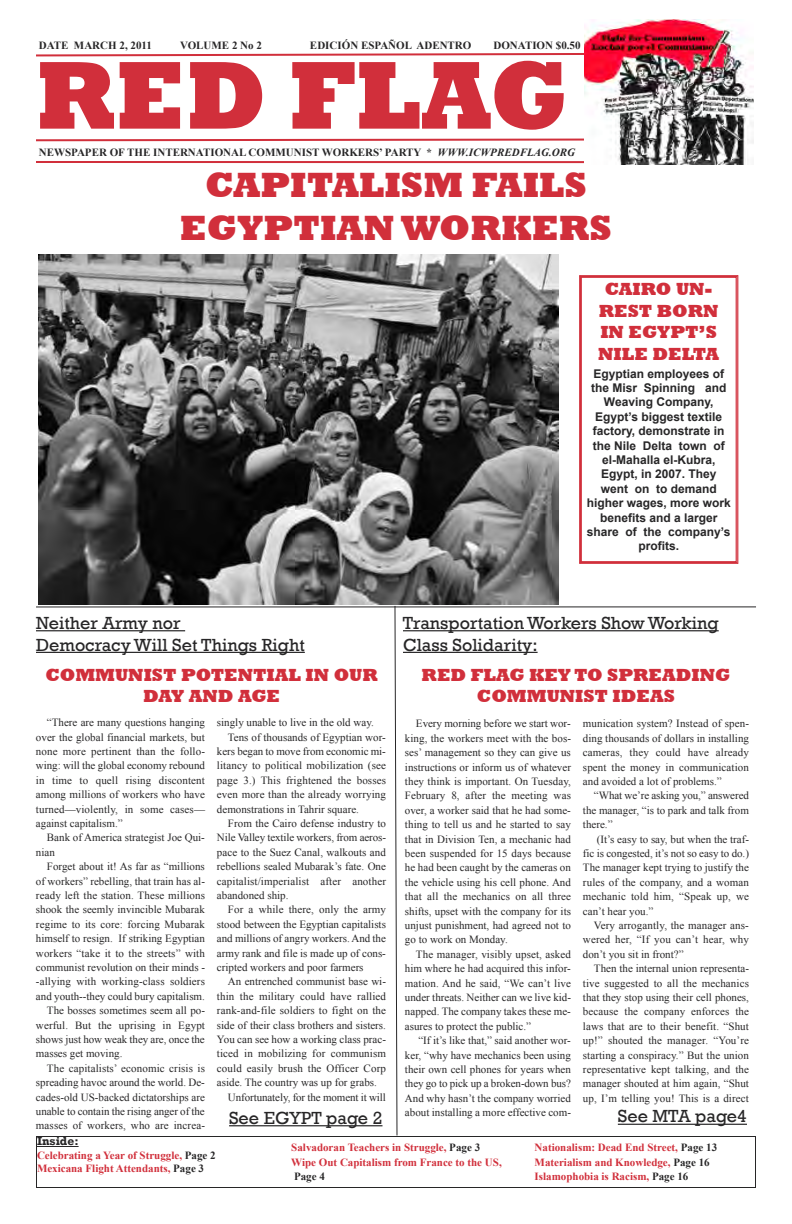
<style>
.page{position:relative;width:792px;height:1224px;background:#fff}
.page>*{position:absolute;margin:0;border:0;box-sizing:border-box;transform-origin:0 0}
.t1{font:800 98px "Rockwell";color:#d12f3b;scale:.95 1}
.t2{font:800 36px/43.2px "Rockwell";color:#d12f3b;text-align:center}
.t3{font:18px/21.6px "Rockwell";color:#272627}
.t4{font:800 18px/21.6px "Rockwell";color:#d12f3b;text-align:center}
.t5{font:700 12px/14.4px "Arial";color:#272627;text-align:center}
.t6{font:700 12px "Rockwell";color:#272627}
.t7{font:11px/14.4px "Times New Roman";color:#272627;text-align:justify}
.t8{font:700 11px/14.4px "Times New Roman";color:#d12f3b}
.t9{font:700 11px "Times New Roman";color:#272627}
.s1{font-style:italic}
.s2{color:#272627}
</style>
<div class="page">
<svg style="left:36px;top:53px;width:548px;height:4px"></svg>
<svg style="left:36px;top:138px;width:548px;height:4px"></svg>
<hr style="left:36px;top:161px;width:563px;height:2px;background:#d12f3b">
<img style="left:584px;top:20px;width:169px;height:144px">
<img style="left:39px;top:254px;width:519px;height:350px">
<div style="left:581px;top:277px;width:155px;height:285px;border:1px solid #d12f3b"></div>
<hr style="left:36px;top:606px;width:720px;height:1px;background:#272627">
<div style="left:36px;top:1136px;width:720px;height:52px;border:1px solid #272627"></div>
<hr style="left:37px;top:1146px;width:42px;height:1px;background:#272627">
<svg style="left:394px;top:606px;width:4px;height:530px"></svg>
<hr style="left:36px;top:630px;width:149px;height:1px;background:#272627">
<hr style="left:36px;top:652px;width:269px;height:1px;background:#272627">
<hr style="left:403px;top:630px;width:316px;height:1px;background:#272627">
<hr style="left:403px;top:652px;width:135px;height:1px;background:#272627">
<hr style="left:229px;top:1125px;width:153px;height:1px;background:#272627">
<hr style="left:618px;top:1124px;width:129px;height:1px;background:#272627">
<p class="t9" style="left:39px;top:39px;width:115px">DATE MARCH 2, 2011</p>
<p class="t9" style="left:180px;top:39px;width:83px">VOLUME 2 No 2</p>
<p class="t9" style="left:310px;top:39px;width:163px">EDICIÓN ESPAÑOL ADENTRO</p>
<p class="t9" style="left:493px;top:39px;width:89px">DONATION $0.50</p>
<h1 class="t1" style="left:36px;top:36px;width:562px">RED FLAG</h1>
<p class="t9" style="left:39px;top:146px;width:538px">NEWSPAPER OF THE INTERNATIONAL COMMUNIST WORKERS’ PARTY * <span class="s1">WWW.ICWPREDFLAG.ORG</span></p>
<h2 class="t2" style="left:180px;top:162px;width:434px">CAPITALISM FAILS<br>EGYPTIAN WORKERS</h2>
<h3 class="t3" style="left:36px;top:612px;width:270px">Neither Army nor<br>Democracy Will Set Things Right</h3>
<h3 class="t4" style="left:45px;top:663px;width:334px">COMMUNIST POTENTIAL IN OUR<br>DAY AND AGE</h3>
<h3 class="t4" style="left:598px;top:278px;width:122px">CAIRO UN-<br>REST BORN<br>IN EGYPT’S<br>NILE DELTA</h3>
<p class="t5" style="left:587px;top:366px;width:146px">Egyptian employees of the Misr Spinning and<br>Weaving Company,<br>Egypt’s biggest textile factory, demonstrate in the Nile Delta town of el-Mahalla el-Kubra,<br>Egypt, in 2007. They went on to demand higher wages, more work benefits and a larger share of the company’s profits.</p>
<h3 class="t3" style="left:403px;top:612px;width:317px">Transportation Workers Show Working<br>Class Solidarity:</h3>
<h3 class="t4" style="left:422px;top:663px;width:310px">RED FLAG KEY TO SPREADING<br>COMMUNIST IDEAS</h3>
<p class="t7" style="left:36px;top:715px;width:171px;text-indent:11px">“There are many questions hanging over the global financial markets, but none more pertinent than the follo&shy;wing: will the global economy rebound in time to quell rising discontent among millions of workers who have turned—violently, in some cases— against capitalism.”</p>
<p class="t7" style="left:36px;top:830px;width:171px;text-indent:11px">Bank of America strategist Joe Qui&shy;nian</p>
<p class="t7" style="left:47px;top:859px;width:159px">Forget about it! As far as “millions</p>
<p class="t7" style="left:36px;top:874px;width:171px">of workers” rebelling, that train has al-</p>
<p class="t7" style="left:36px;top:888px;width:171px">ready left the station. These millions</p>
<p class="t7" style="left:36px;top:902px;width:170px">shook the seemly invincible Mubarak</p>
<p class="t7" style="left:36px;top:917px;width:171px">regime to its core: forcing Mubarak</p>
<p class="t7" style="left:36px;top:931px;width:171px">himself to resign. If striking Egyptian</p>
<p class="t7" style="left:36px;top:946px;width:171px">workers “take it to the streets” with</p>
<p class="t7" style="left:36px;top:960px;width:171px">communist revolution on their minds -</p>
<p class="t7" style="left:36px;top:974px;width:171px">-allying with working-class soldiers</p>
<p class="t7" style="left:36px;top:989px;width:170px">and youth--they could bury capitalism.</p>
<p class="t7" style="left:47px;top:1003px;width:160px">The bosses sometimes seem all po-</p>
<p class="t7" style="left:36px;top:1018px;width:171px">werful. But the uprising in Egypt</p>
<p class="t7" style="left:36px;top:1032px;width:170px">shows just how weak they are, once the</p>
<p class="t7" style="left:36px;top:1046px;width:88px">masses get moving.</p>
<p class="t7" style="left:47px;top:1061px;width:160px">The capitalists’ economic crisis is</p>
<p class="t7" style="left:36px;top:1075px;width:170px">spreading havoc around the world. De-</p>
<p class="t7" style="left:36px;top:1090px;width:171px">cades-old US-backed dictatorships are</p>
<p class="t7" style="left:36px;top:1104px;width:170px">unable to contain the rising anger of the</p>
<p class="t7" style="left:36px;top:1118px;width:171px">masses of workers, who are increa-</p>
<p class="t7" style="left:217px;top:715px;width:158px">singly unable to live in the old way.</p>
<p class="t7" style="left:228px;top:730px;width:159px">Tens of thousands of Egyptian wor-</p>
<p class="t7" style="left:217px;top:744px;width:170px">kers began to move from economic mi-</p>
<p class="t7" style="left:217px;top:758px;width:171px">litancy to political mobilization (see</p>
<p class="t7" style="left:217px;top:773px;width:171px">page 3.) This frightened the bosses</p>
<p class="t7" style="left:217px;top:787px;width:171px">even more than the already worrying</p>
<p class="t7" style="left:217px;top:802px;width:144px">demonstrations in Tahrir square.</p>
<p class="t7" style="left:228px;top:816px;width:160px">From the Cairo defense industry to</p>
<p class="t7" style="left:217px;top:830px;width:171px">Nile Valley textile workers, from aeros-</p>
<p class="t7" style="left:217px;top:845px;width:170px">pace to the Suez Canal, walkouts and</p>
<p class="t7" style="left:217px;top:859px;width:171px">rebellions sealed Mubarak’s fate. One</p>
<p class="t7" style="left:217px;top:874px;width:171px">capitalist/imperialist after another</p>
<p class="t7" style="left:217px;top:888px;width:73px">abandoned ship.</p>
<p class="t7" style="left:228px;top:902px;width:159px">For a while there, only the army</p>
<p class="t7" style="left:217px;top:917px;width:171px">stood between the Egyptian capitalists</p>
<p class="t7" style="left:217px;top:931px;width:171px">and millions of angry workers. And the</p>
<p class="t7" style="left:217px;top:946px;width:170px">army rank and file is made up of cons-</p>
<p class="t7" style="left:217px;top:960px;width:148px">cripted workers and poor farmers</p>
<p class="t7" style="left:228px;top:974px;width:160px">An entrenched communist base wi-</p>
<p class="t7" style="left:217px;top:989px;width:171px">thin the military could have rallied</p>
<p class="t7" style="left:217px;top:1003px;width:171px">rank-and-file soldiers to fight on the</p>
<p class="t7" style="left:217px;top:1018px;width:171px">side of their class brothers and sisters.</p>
<p class="t7" style="left:217px;top:1032px;width:171px">You can see how a working class prac-</p>
<p class="t7" style="left:217px;top:1046px;width:171px">ticed in mobilizing for communism</p>
<p class="t7" style="left:217px;top:1061px;width:170px">could easily brush the Officer Corp</p>
<p class="t7" style="left:217px;top:1075px;width:161px">aside. The country was up for grabs.</p>
<p class="t7" style="left:228px;top:1090px;width:159px">Unfortunately, for the moment it will</p>
<p class="t7" style="left:583px;top:716px;width:168px">munication system? Instead of spen&shy;ding thousands of dollars in installing cameras, they could have already spent the money in communication and avoided a lot of problems.”</p>
<p class="t7" style="left:583px;top:788px;width:168px;text-indent:11px">“What we’re asking you,” answered the manager, “is to park and talk from there.”</p>
<p class="t7" style="left:583px;top:832px;width:168px;text-indent:14px">(It’s easy to say, but when the traf&shy;fic is congested, it’s not so easy to do.)<br>The manager kept trying to justify the rules of the company, and a woman mechanic told him, “Speak up, we can’t hear you.”</p>
<p class="t7" style="left:583px;top:918px;width:168px;text-indent:11px">Very arrogantly, the manager ans&shy;wered her, “If you can’t hear, why don’t you sit in front?”</p>
<p class="t7" style="left:583px;top:961px;width:168px;text-indent:11px">Then the internal union representa&shy;tive suggested to all the mechanics that they stop using their cell phones, because the company enforces the laws that are to their benefit. “Shut up!” shouted the manager. “You’re starting a conspiracy.” But the union representative kept talking, and the manager shouted at him again, “Shut up, I’m telling you! This is a direct</p>
<p class="t7" style="left:405px;top:716px;width:168px;text-indent:11px">Every morning before we start wor&shy;king, the workers meet with the bos&shy;ses’ management so they can give us instructions or inform us of whatever they think is important. On Tuesday, February 8, after the meeting was over, a worker said that he had some&shy;thing to tell us and he started to say that in Division Ten, a mechanic had been suspended for 15 days because he had been caught by the cameras on the vehicle using his cell phone. And that all the mechanics on all three shifts, upset with the company for its unjust punishment, had agreed not to go to work on Monday.</p>
<p class="t7" style="left:405px;top:947px;width:168px;text-indent:11px">The manager, visibly upset, asked him where he had acquired this infor&shy;mation. And he said, “We can’t live under threats. Neither can we live kid&shy;napped. The company takes these me&shy;asures to protect the public.”</p>
<p class="t7" style="left:405px;top:1033px;width:168px;text-indent:13px">“If it’s like that,” said another wor&shy;ker, “why have mechanics been using their own cell phones for years when they go to pick up a broken-down bus?<br>And why hasn’t the company worried about installing a more effective com-</p>
<h3 class="t3" style="left:229px;top:1107px;width:155px">See EGYPT page 2</h3>
<h3 class="t3" style="left:618px;top:1105px;width:131px">See MTA page4</h3>
<p class="t6" style="left:37px;top:1134px;width:43px">Inside:</p>
<p class="t8" style="left:37px;top:1149px;width:180px;line-height:13.2px">Celebrating a Year of Struggle, <span class="s2">Page 2<br></span>Mexicana Flight Attendants, <span class="s2">Page 3</span></p>
<p class="t8" style="left:291px;top:1140px;width:212px">Salvadoran Teachers in Struggle, <span class="s2">Page 3<br></span>Wipe Out Capitalism from France to the US,</p>
<p class="t9" style="left:294px;top:1170px;width:32px">Page 4</p>
<p class="t8" style="left:535px;top:1140px;width:184px">Nationalism: Dead End Street, <span class="s2">Page 13<br></span>Materialism and Knowledge, <span class="s2">Page 16<br></span>Islamophobia is Racism, <span class="s2">Page 16</span></p>
</div>
